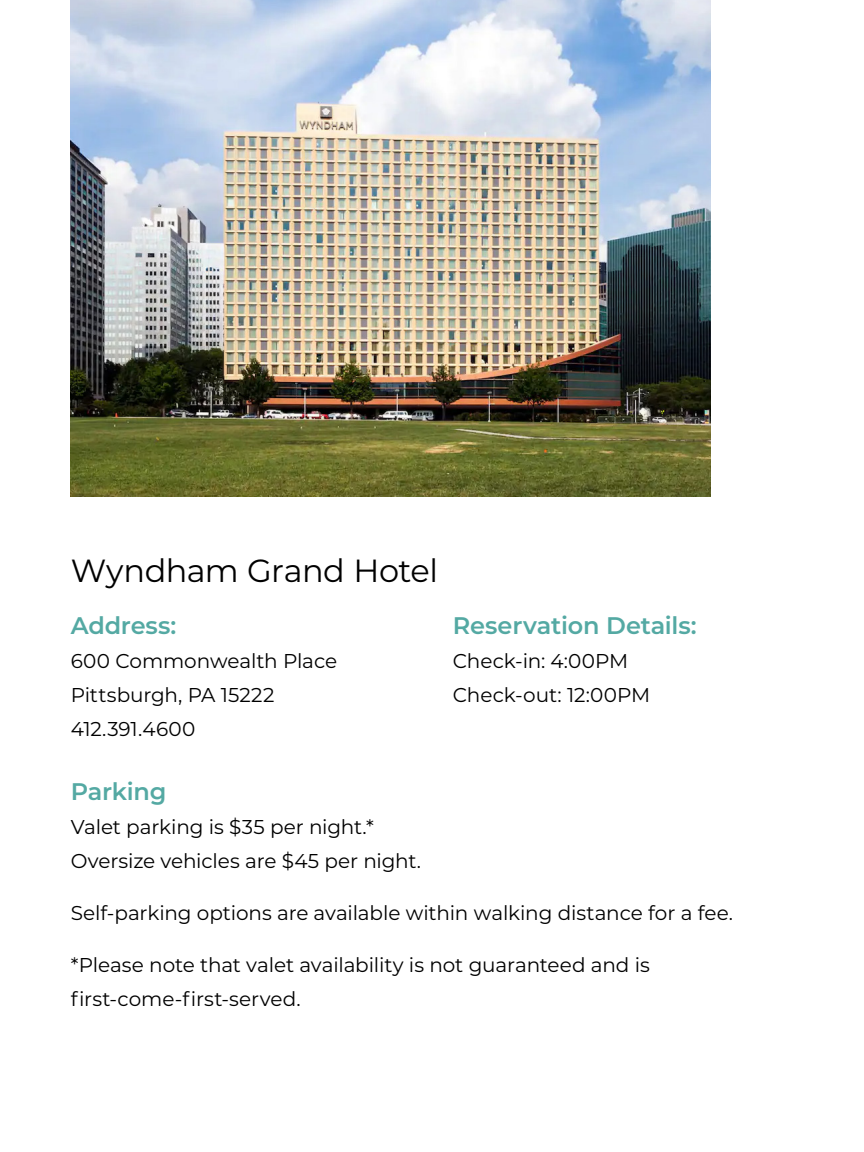
<style>
.page{position:relative;width:864px;height:1152px;background:#fff}
.page>*{position:absolute;margin:0;border:0;box-sizing:border-box;transform-origin:0 0}
.t1{font:32px "Montserrat";letter-spacing:-.015em;color:#000}
.t2{font:600 24px "Montserrat";letter-spacing:-.01em;color:#54a9a3}
.t3{font:20px/34px "Montserrat";letter-spacing:-.005em;color:#000}
</style>
<div class="page">
<img style="left:71px;top:0;width:639px;height:496px">
<h1 class="t1" style="left:71px;top:549px;width:369px">Wyndham Grand Hotel</h1>
<p class="t2" style="left:71px;top:609px;width:107px">Address:</p>
<p class="t3" style="left:71px;top:644px;width:268px">600 Commonwealth Place<br>Pittsburgh, PA 15222<br>412.391.4600</p>
<p class="t2" style="left:453px;top:609px;width:245px">Reservation Details:</p>
<p class="t3" style="left:453px;top:644px;width:199px">Check-in: 4:00PM<br>Check-out: 12:00PM</p>
<p class="t2" style="left:71px;top:774px;width:97px">Parking</p>
<p class="t3" style="left:71px;top:809px;width:352px">Valet parking is $35 per night.*<br>Oversize vehicles are $45 per night.</p>
<p class="t3" style="left:71px;top:895px;width:664px">Self-parking options are available within walking distance for a fee.</p>
<p class="t3" style="left:71px;top:947px;width:581px">*Please note that valet availability is not guaranteed and is first-come-first-served.</p>
</div>
